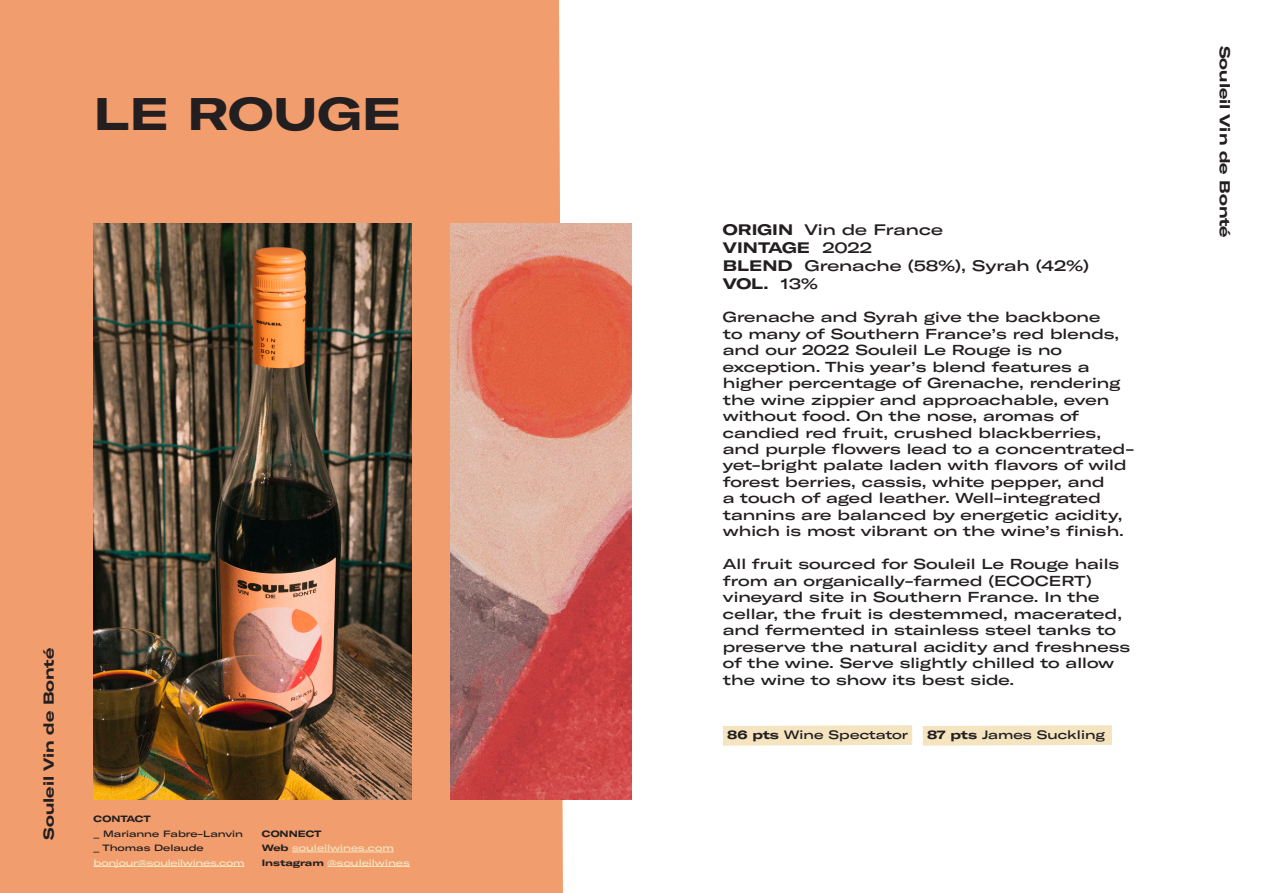
<style>
.page{position:relative;width:1263px;height:893px;background:#fff}
.page>*{position:absolute;margin:0;border:0;box-sizing:border-box;transform-origin:0 0}
.Titles{font:700 expanded 45px "GT America";color:#231f20}
.Step_1_Wine{font:500 expanded 15px/18px "GT America";color:#231f20}
.Textecourant{font:500 expanded 14.25px/16.5px "GT America";color:#231f20}
.t1{font:700 expanded 14.25px "GT America";color:#231f20}
.Textecourant-2{font:500 expanded 12px "GT America";color:#231f20}
.Step_1_Wine-2{font:500 expanded 9px "GT America";color:#f5e4c0}
.Step_1_Wine-3{font:500 expanded 9px "GT America";color:#231f20}
.Step_1_Wine-4{font:500 expanded 9px "GT America";letter-spacing:-.03em;color:#f5e4c0}
.Step_1_Wine-5{font:700 expanded 9px "GT America";color:#231f20}
.s1{font-weight:700;color:#231f20}
.s2{font-weight:700}
</style>
<div class="page">
<div style="left:0;top:0;width:563px;height:893px;background:#f19d6d"></div>
<img style="left:94px;top:223px;width:318px;height:576px">
<img style="left:450px;top:223px;width:181px;height:576px">
<hr style="left:94px;top:866px;width:151px;height:1px;background:#f5e4c0">
<hr style="left:292px;top:852px;width:102px;height:1px;background:#f5e4c0">
<hr style="left:328px;top:866px;width:82px;height:1px;background:#f5e4c0">
<svg style="left:723px;top:725px;width:189px;height:21px;background:#f5e5c3"></svg>
<svg style="left:923px;top:725px;width:189px;height:21px;background:#f5e5c3"></svg>
<p class="Titles" style="left:94px;top:86px;width:309px">LE ROUGE</p>
<p class="t1" style="left:40px;top:840px;width:194px;rotate:-90deg">Souleil Vin de Bonté</p>
<p class="Step_1_Wine-5" style="left:94px;top:813px;width:59px">CONTACT</p>
<p class="Step_1_Wine-3" style="left:94px;top:828px;width:151px">_ Marianne Fabre-Lanvin</p>
<p class="Step_1_Wine-3" style="left:94px;top:842px;width:112px">_ Thomas Delaude</p>
<p class="Step_1_Wine-4" style="left:94px;top:857px;width:152px">bonjour@souleilwines.com</p>
<p class="Step_1_Wine-5" style="left:262px;top:828px;width:61px">CONNECT</p>
<p class="Step_1_Wine-2" style="left:262px;top:842px;width:134px"><span class="s1">Web</span> souleilwines.com</p>
<p class="Step_1_Wine-2" style="left:262px;top:857px;width:150px"><span class="s1">Instagram</span> @souleilwines</p>
<p class="Step_1_Wine" style="left:723px;top:221px;width:368px"><span class="s2">ORIGIN</span> Vin de France<br><span class="s2">VINTAGE</span> 2022<br><span class="s2">BLEND</span> Grenache (58%), Syrah (42%)<br><span class="s2">VOL.</span> 13%</p>
<p class="Textecourant" style="left:723px;top:309px;width:413px">Grenache and Syrah give the backbone<br>to many of Southern France’s red blends, and our 2022 Souleil Le Rouge is no exception. This year’s blend features a higher percentage of Grenache, rendering the wine zippier and approachable, even without food. On the nose, aromas of candied red fruit, crushed blackberries, and purple flowers lead to a concentrated&shy;yet-bright palate laden with flavors of wild forest berries, cassis, white pepper, and<br>a touch of aged leather. Well-integrated tannins are balanced by energetic acidity, which is most vibrant on the wine’s finish.</p>
<p class="Textecourant" style="left:723px;top:556px;width:409px">All fruit sourced for Souleil Le Rouge hails from an organically-farmed (ECOCERT) vineyard site in Southern France. In the cellar, the fruit is destemmed, macerated, and fermented in stainless steel tanks to preserve the natural acidity and freshness of the wine. Serve slightly chilled to allow the wine to show its best side.</p>
<p class="Textecourant-2" style="left:727px;top:728px;width:183px"><span class="s2">86 pts</span> Wine Spectator</p>
<p class="Textecourant-2" style="left:927px;top:728px;width:180px"><span class="s2">87 pts</span> James Suckling</p>
<p class="t1" style="left:1233px;top:46px;width:194px;rotate:90deg">Souleil Vin de Bonté</p>
</div>
